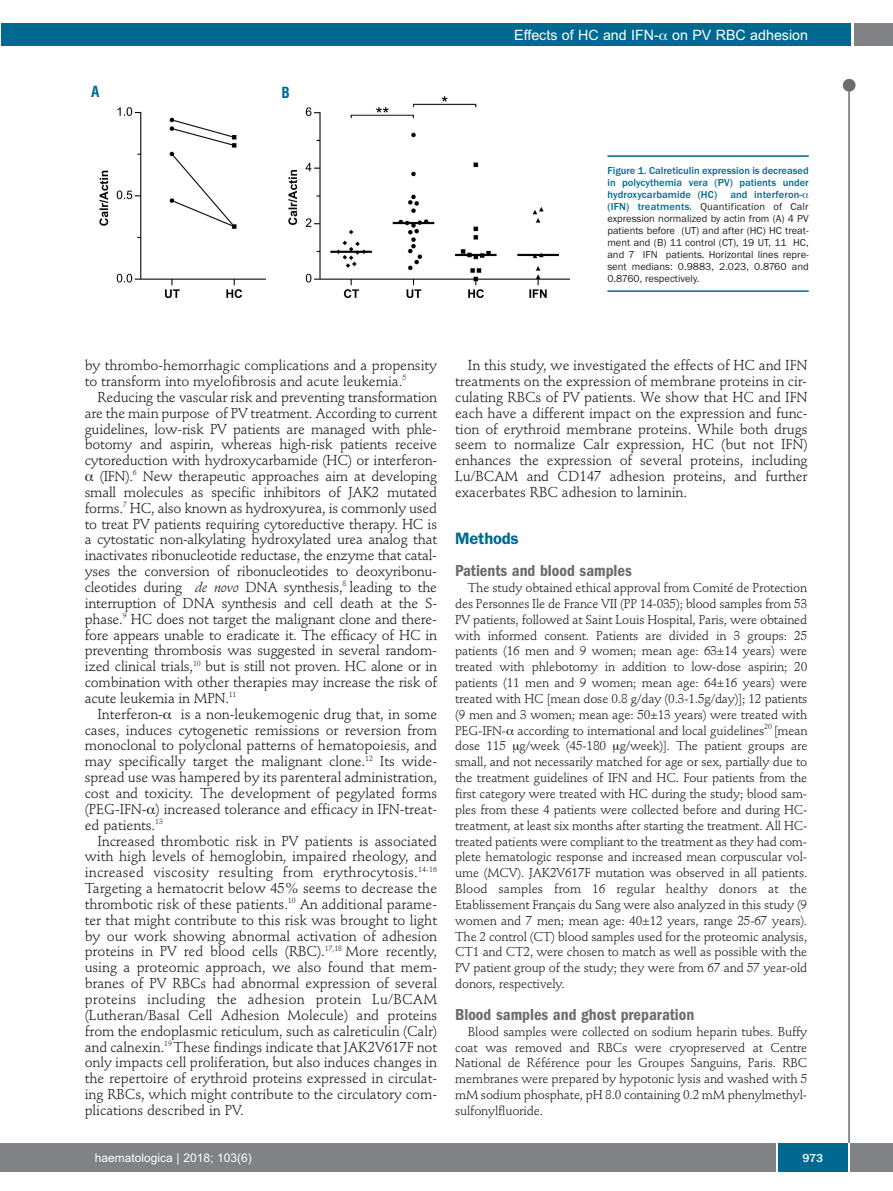
<style>
.page{position:relative;width:893px;height:1191px;background:#fff}
.page>*{position:absolute;margin:0;border:0;box-sizing:border-box;transform-origin:0 0}
.t1{font:600 condensed 16.5px "Franklin Gothic";color:#6c6d70}
.t2{font:600 16.5px "Franklin Gothic";letter-spacing:-.01em;color:#006991}
.t3{font:700 condensed 15px "Helvetica";color:#006991}
.t4{font:14.25px/15.9px "Stempel Schneidler";letter-spacing:-.015em;color:#231f20;text-align:justify}
.t5{font:14.25px "Arial";color:#fff}
.t6{font:12.75px/15.9px "Stempel Schneidler";letter-spacing:-.015em;color:#231f20;text-align:justify}
.t7{font:12px "Arial";color:#fff}
.t8{font:500 12px "Franklin Gothic";color:#fff}
.t9{font:10.5px/12px "Franklin Gothic";color:#231f20}
.t10{font:500 10.5px/12px "Franklin Gothic";color:#006991;text-align:justify}
.s1{font-weight:500;color:#006991}
.s2{font-style:italic}
.s3{font-size:15px}
</style>
<div class="page">
<div style="left:843px;top:79px;width:12px;height:13px;background:#6c6d70;border-radius:50%"></div>
<hr style="left:848px;top:81px;width:2px;height:1062px;background:#6c6d70">
<div style="left:854px;top:23px;width:39px;height:22px;background:#808285"></div>
<div style="left:1px;top:23px;width:849px;height:22px;background:#006991"></div>
<div style="left:0;top:1143px;width:893px;height:28px;background:#808285"></div>
<div style="left:778px;top:1143px;width:70px;height:28px;background:#006991"></div>
<hr style="left:776px;top:1143px;width:2px;height:28px;background:#fff">
<hr style="left:848px;top:1143px;width:2px;height:28px;background:#fff">
<img style="left:99px;top:96px;width:471px;height:201px">
<hr style="left:607px;top:155px;width:202px;height:2px;background:#006991">
<hr style="left:607px;top:290px;width:202px;height:2px;background:#006991">
<p class="t3" style="left:91px;top:83px;width:10px">A</p>
<p class="t3" style="left:281px;top:84px;width:10px">B</p>
<p class="t5" style="left:514px;top:27px;width:295px">Effects of HC and IFN- on PV RBC adhesion</p>
<p class="t10" style="left:607px;top:164px;width:203px">Figure 1. Calreticulin expression is decreased in polycythemia vera (PV) patients under hydroxycarbamide (HC)</p>
<p class="t9" style="left:607px;top:188px;width:203px;text-indent:123px"><span class="s1">and interferon-(IFN) treatments.</span> Quantification of Calr expression normalized by actin from (A) 4 PV patients before (UT) and after (HC) HC treat&shy;ment and (B) 11 control (CT), 19 UT, 11 HC, and 7 IFN patients. Horizontal lines repre&shy;sent medians: 0.9883, 2.023, 0.8760 and 0.8760, respectively.</p>
<p class="t4" style="left:85px;top:359px;width:354px">by thrombo-hemorrhagic complications and a propensity to transform into myelofibrosis and acute leukemia.<sup>5</sup></p>
<p class="t4" style="left:97px;top:390px;width:341px">Reducing the vascular risk and preventing transformation</p>
<p class="t4" style="left:85px;top:406px;width:354px">are the main purpose of PV treatment. According to current</p>
<p class="t4" style="left:85px;top:422px;width:354px">guidelines, low-risk PV patients are managed with phle-</p>
<p class="t4" style="left:85px;top:438px;width:354px">botomy and aspirin, whereas high-risk patients receive</p>
<p class="t4" style="left:85px;top:454px;width:354px">cytoreduction with hydroxycarbamide (HC) or interferon-</p>
<p class="t4" style="left:100px;top:469px;width:339px">(IFN).<sup>6</sup> New therapeutic approaches aim at developing</p>
<p class="t4" style="left:85px;top:485px;width:354px">small molecules as specific inhibitors of JAK2 mutated</p>
<p class="t4" style="left:85px;top:501px;width:354px">forms.<sup>7</sup> HC, also known as hydroxyurea, is commonly used</p>
<p class="t4" style="left:85px;top:517px;width:354px">to treat PV patients requiring cytoreductive therapy. HC is</p>
<p class="t4" style="left:85px;top:533px;width:354px">a cytostatic non-alkylating hydroxylated urea analog that</p>
<p class="t4" style="left:85px;top:549px;width:354px">inactivates ribonucleotide reductase, the enzyme that catal-</p>
<p class="t4" style="left:85px;top:564px;width:354px">yses the conversion of ribonucleotides to deoxyribonu-</p>
<p class="t4" style="left:85px;top:580px;width:354px">cleotides during <span class="s2">de novo</span> DNA synthesis,<sup>8</sup> <span class="s3">l</span>eading to the</p>
<p class="t4" style="left:85px;top:596px;width:354px">interruption of DNA synthesis and cell death at the S-</p>
<p class="t4" style="left:85px;top:612px;width:354px">phase.<sup>9</sup> HC does not target the malignant clone and there-</p>
<p class="t4" style="left:85px;top:628px;width:354px">fore appears unable to eradicate it. The efficacy of HC in</p>
<p class="t4" style="left:85px;top:644px;width:354px">preventing thrombosis was suggested in several random-</p>
<p class="t4" style="left:85px;top:660px;width:354px">ized clinical trials,<sup>10</sup> but is still not proven. HC alone or in</p>
<p class="t4" style="left:85px;top:675px;width:354px">combination with other therapies may increase the risk of</p>
<p class="t4" style="left:85px;top:691px;width:153px">acute leukemia in MPN.<sup>11</sup></p>
<p class="t4" style="left:97px;top:707px;width:67px">Interferon-</p>
<p class="t4" style="left:85px;top:707px;width:354px;text-indent:96px">is a non-leukemogenic drug that, in some cases, induces cytogenetic remissions or reversion from monoclonal to polyclonal patterns of hematopoiesis, and may specifically target the malignant clone.<sup>12</sup> Its wide&shy;spread use was hampered by its parenteral administration, cost and toxicity. The development of pegylated forms (PEG-IFN- ) increased tolerance and efficacy in IFN-treat&shy;ed patients.<sup>13</sup></p>
<p class="t4" style="left:85px;top:834px;width:354px;text-indent:13px">Increased thrombotic risk in PV patients is associated with high levels of hemoglobin, impaired rheology, and increased viscosity resulting from erythrocytosis.<sup>14-16<br></sup>Targeting a hematocrit below 45% seems to decrease the thrombotic risk of these patients.<sup>10</sup> An additional parame&shy;ter that might contribute to this risk was brought to light by our work showing abnormal activation of adhesion proteins in PV red blood cells (RBC).<sup>17,18</sup> More recently, using a proteomic approach, we also found that mem&shy;branes of PV RBCs had abnormal expression of several proteins including the adhesion protein Lu/BCAM (Lutheran/Basal Cell Adhesion Molecule) and proteins from the endoplasmic reticulum, such as calreticulin (Calr) and calnexin.<sup>19</sup> These findings indicate that JAK2V617F not only impacts cell proliferation, but also induces changes in the repertoire of erythroid proteins expressed in circulat&shy;ing RBCs, which might contribute to the circulatory com&shy;plications described in PV.</p>
<p class="t4" style="left:455px;top:359px;width:354px;text-indent:13px">In this study, we investigated the effects of HC and IFN treatments on the expression of membrane proteins in cir&shy;culating RBCs of PV patients. We show that HC and IFN each have a different impact on the expression and func&shy;tion of erythroid membrane proteins. While both drugs seem to normalize Calr expression, HC (but not IFN) enhances the expression of several proteins, including Lu/BCAM and CD147 adhesion proteins, and further exacerbates RBC adhesion to laminin.</p>
<p class="t2" style="left:455px;top:533px;width:65px">Methods</p>
<p class="t1" style="left:455px;top:565px;width:178px">Patients and blood samples</p>
<p class="t6" style="left:455px;top:581px;width:354px;text-indent:13px">The study obtained ethical approval from Comité de Protection des Personnes Ile de France VII (PP 14-035); blood samples from 53<br>PV patients, followed at Saint Louis Hospital, Paris, were obtained with informed consent. Patients are divided in 3 groups: 25 patients (16 men and 9 women; mean age: 63±14 years) were treated with phlebotomy in addition to low-dose aspirin; 20 patients (11 men and 9 women; mean age: 64±16 years) were treated with HC [mean dose 0.8 g/day (0.3-1.5g/day)]; 12 patients (9 men and 3 women; mean age: 50±13 years) were treated with PEG-IFN- according to international and local guidelines<sup>20</sup> [mean dose 115 g/week (45-180 g/week)]. The patient groups are small, and not necessarily matched for age or sex, partially due to the treatment guidelines of IFN and HC. Four patients from the first category were treated with HC during the study; blood sam&shy;ples from these 4 patients were collected before and during HC&shy;treatment, at least six months after starting the treatment. All HC&shy;treated patients were compliant to the treatment as they had com&shy;plete hematologic response and increased mean corpuscular vol&shy;ume (MCV). JAK2V617F mutation was observed in all patients.<br>Blood samples from 16 regular healthy donors at the Etablissement Français du Sang were also analyzed in this study (9 women and 7 men; mean age: 40±12 years, range 25-67 years).<br>The 2 control (CT) blood samples used for the proteomic analysis, CT1 and CT2, were chosen to match as well as possible with the PV patient group of the study; they were from 67 and 57 year-old donors, respectively.</p>
<p class="t1" style="left:455px;top:1008px;width:241px">Blood samples and ghost preparation</p>
<p class="t6" style="left:455px;top:1024px;width:354px;text-indent:13px">Blood samples were collected on sodium heparin tubes. Buffy coat was removed and RBCs were cryopreserved at Centre National de Référence pour les Groupes Sanguins, Paris. RBC membranes were prepared by hypotonic lysis and washed with 5 mM sodium phosphate, pH 8.0 containing 0.2 mM phenylmethyl&shy;sulfonylfluoride.</p>
<p class="t7" style="left:95px;top:1150px;width:158px">haematologica | 2018; 103(6)</p>
<p class="t8" style="left:803px;top:1150px;width:22px">973</p>
</div>
